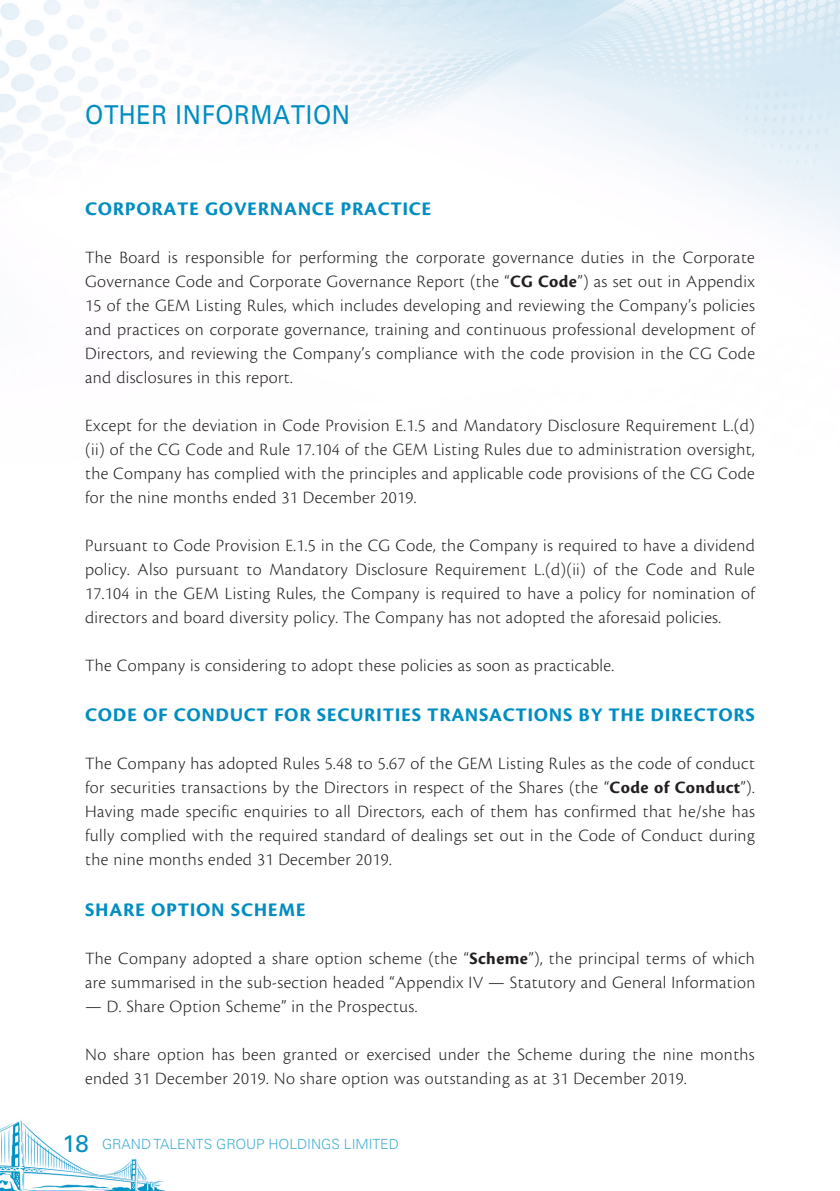
<style>
.page{position:relative;width:840px;height:1191px;background:#fff}
.page>*{position:absolute;margin:0;border:0;box-sizing:border-box;transform-origin:0 0}
.t1{font:26px "Univers LT Std";letter-spacing:.03em;color:#008dc1;scale:.9 1}
._01_H1{font:20px "Cronos Pro Bold Capt";letter-spacing:.03em;color:#008dc1}
._00_txt{font:300 18px/24px "Cronos Pro";letter-spacing:.02em;color:#231f20;text-align:justify}
.t2{font:300 14px "Univers LT Std";color:#46aed4}
.s1{font-weight:700}
.s2{font-weight:400;font-size:24px;color:#008dc1}
</style>
<div class="page">
<img style="left:0;top:0;width:839px;height:1191px">
<h1 class="t1" style="left:85px;top:99px;width:296px">OTHER INFORMATION</h1>
<p class="_01_H1" style="left:85px;top:197px;width:347px">CORPORATE GOVERNANCE PRACTICE</p>
<p class="_00_txt" style="left:85px;top:245px;width:671px">The Board is responsible for performing the corporate governance duties in the Corporate Governance Code and Corporate Governance Report (the “<span class="s1">CG Code</span>”) as set out in Appendix 15 of the GEM Listing Rules, which includes developing and reviewing the Company’s policies and practices on corporate governance, training and continuous professional development of Directors, and reviewing the Company’s compliance with the code provision in the CG Code and disclosures in this report.</p>
<p class="_00_txt" style="left:85px;top:413px;width:670px">Except for the deviation in Code Provision E.1.5 and Mandatory Disclosure Requirement L.(d) (ii) of the CG Code and Rule 17.104 of the GEM Listing Rules due to administration oversight, the Company has complied with the principles and applicable code provisions of the CG Code for the nine months ended 31 December 2019.</p>
<p class="_00_txt" style="left:85px;top:533px;width:671px">Pursuant to Code Provision E.1.5 in the CG Code, the Company is required to have a dividend policy. Also pursuant to Mandatory Disclosure Requirement L.(d)(ii) of the Code and Rule 17.104 in the GEM Listing Rules, the Company is required to have a policy for nomination of directors and board diversity policy. The Company has not adopted the aforesaid policies.</p>
<p class="_00_txt" style="left:85px;top:653px;width:530px">The Company is considering to adopt these policies as soon as practicable.</p>
<p class="_01_H1" style="left:85px;top:703px;width:671px">CODE OF CONDUCT FOR SECURITIES TRANSACTIONS BY THE DIRECTORS</p>
<p class="_00_txt" style="left:85px;top:751px;width:671px">The Company has adopted Rules 5.48 to 5.67 of the GEM Listing Rules as the code of conduct for securities transactions by the Directors in respect of the Shares (the “<span class="s1">Code of Conduct</span>”).<br>Having made specific enquiries to all Directors, each of them has confirmed that he/she has fully complied with the required standard of dealings set out in the Code of Conduct during the nine months ended 31 December 2019.</p>
<p class="_01_H1" style="left:85px;top:897px;width:222px">SHARE OPTION SCHEME</p>
<p class="_00_txt" style="left:85px;top:945px;width:671px">The Company adopted a share option scheme (the “<span class="s1">Scheme</span>”), the principal terms of which are summarised in the sub-section headed “Appendix IV — Statutory and General Information</p>
<p class="_00_txt" style="left:85px;top:993px;width:333px">— D. Share Option Scheme” in the Prospectus.</p>
<p class="_00_txt" style="left:85px;top:1041px;width:670px">No share option has been granted or exercised under the Scheme during the nine months ended 31 December 2019. No share option was outstanding as at 31 December 2019.</p>
<p class="t2" style="left:62px;top:1135px;width:338px"><span class="s2">18</span> GRAND TALENTS GROUP HOLDINGS LIMITED</p>
</div>
